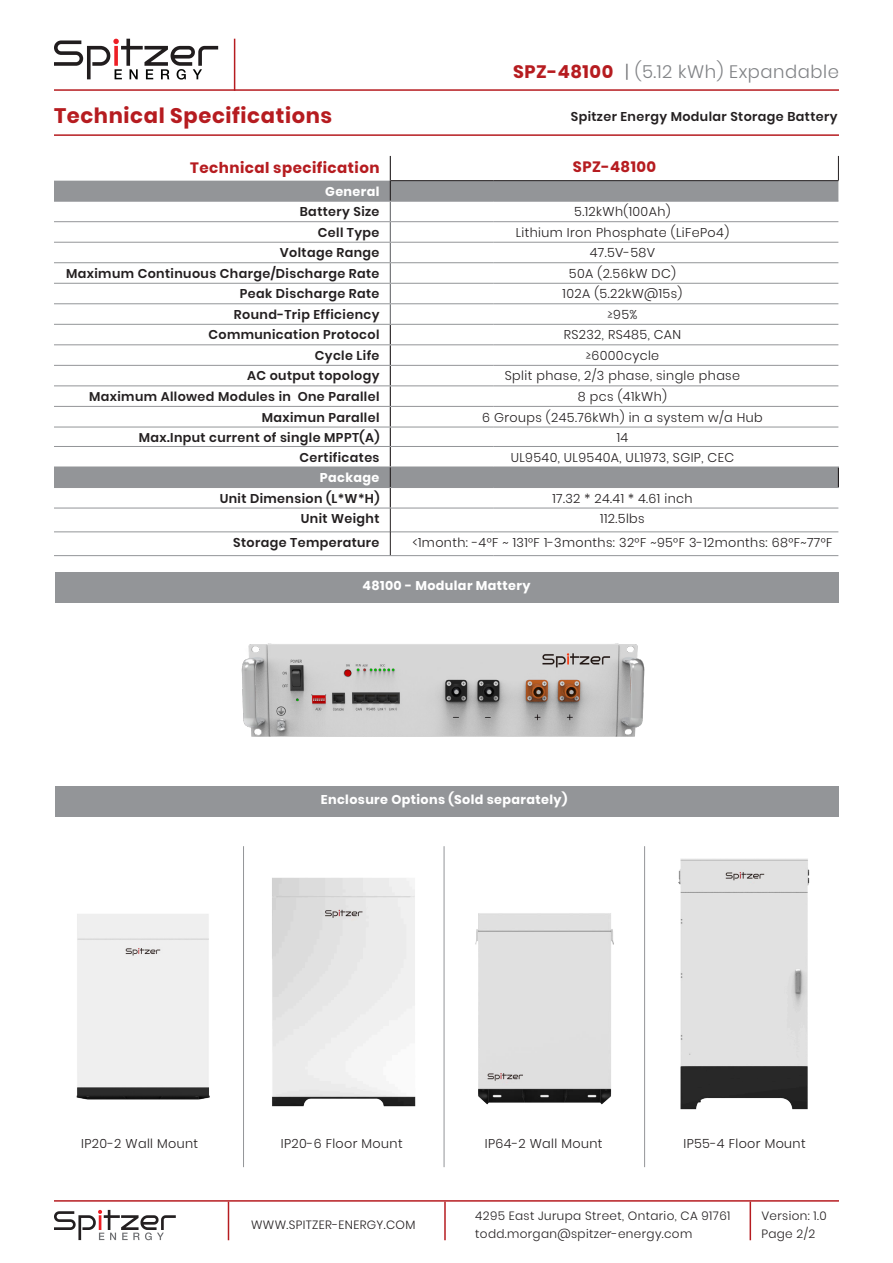
<style>
.page{position:relative;width:893px;height:1263px;background:#fff}
.page>*{position:absolute;margin:0;border:0;box-sizing:border-box;transform-origin:0 0}
.t1{font:700 21px "Poppins";letter-spacing:.03em;color:#b61c20}
.t2{font:300 18px "Poppins";letter-spacing:.03em;color:#808285}
.t3{font:700 15px "Poppins";letter-spacing:.03em;color:#b61c20}
.t4{font:300 12.75px "Poppins";letter-spacing:.03em;color:#231f20}
.t5{font:600 12.75px "Poppins";letter-spacing:.03em;color:#231f20}
.t6{font:700 12.75px "Poppins";letter-spacing:.03em;color:#fff}
.t7{font:300 12px "Poppins";letter-spacing:.03em;color:#231f20}
.s1{font-weight:700;color:#b61c20}
.s2{color:#6c6d70}
</style>
<div class="page">
<svg style="left:54px;top:181px;width:784px;height:306px"></svg>
<svg style="left:838px;top:468px;width:1px;height:19px"></svg>
<hr style="left:54px;top:201px;width:336px;height:1px;background:#939598">
<hr style="left:390px;top:201px;width:104px;height:1px;background:#939598">
<hr style="left:494px;top:201px;width:344px;height:1px;background:#939598">
<hr style="left:54px;top:221px;width:336px;height:1px;background:#939598">
<hr style="left:390px;top:221px;width:104px;height:1px;background:#939598">
<hr style="left:494px;top:221px;width:344px;height:1px;background:#939598">
<hr style="left:54px;top:242px;width:336px;height:1px;background:#939598">
<hr style="left:390px;top:242px;width:104px;height:1px;background:#939598">
<hr style="left:494px;top:242px;width:344px;height:1px;background:#939598">
<hr style="left:54px;top:262px;width:336px;height:1px;background:#939598">
<hr style="left:390px;top:262px;width:104px;height:1px;background:#939598">
<hr style="left:494px;top:262px;width:344px;height:1px;background:#939598">
<hr style="left:54px;top:283px;width:336px;height:1px;background:#939598">
<hr style="left:390px;top:283px;width:104px;height:1px;background:#939598">
<hr style="left:494px;top:283px;width:344px;height:1px;background:#939598">
<hr style="left:54px;top:303px;width:336px;height:1px;background:#939598">
<hr style="left:390px;top:303px;width:104px;height:1px;background:#939598">
<hr style="left:494px;top:303px;width:344px;height:1px;background:#939598">
<hr style="left:54px;top:324px;width:336px;height:1px;background:#939598">
<hr style="left:390px;top:324px;width:104px;height:1px;background:#939598">
<hr style="left:494px;top:324px;width:344px;height:1px;background:#939598">
<hr style="left:54px;top:344px;width:336px;height:1px;background:#939598">
<hr style="left:390px;top:344px;width:104px;height:1px;background:#939598">
<hr style="left:494px;top:344px;width:344px;height:1px;background:#939598">
<hr style="left:54px;top:365px;width:336px;height:1px;background:#939598">
<hr style="left:390px;top:365px;width:104px;height:1px;background:#939598">
<hr style="left:494px;top:365px;width:344px;height:1px;background:#939598">
<hr style="left:54px;top:385px;width:336px;height:1px;background:#939598">
<hr style="left:390px;top:385px;width:104px;height:1px;background:#939598">
<hr style="left:494px;top:385px;width:344px;height:1px;background:#939598">
<hr style="left:54px;top:406px;width:336px;height:1px;background:#939598">
<hr style="left:390px;top:406px;width:104px;height:1px;background:#939598">
<hr style="left:494px;top:406px;width:344px;height:1px;background:#939598">
<hr style="left:54px;top:427px;width:336px;height:1px;background:#939598">
<hr style="left:390px;top:427px;width:104px;height:1px;background:#939598">
<hr style="left:494px;top:427px;width:344px;height:1px;background:#939598">
<hr style="left:54px;top:446px;width:336px;height:1px;background:#939598">
<hr style="left:390px;top:446px;width:104px;height:1px;background:#939598">
<hr style="left:494px;top:446px;width:344px;height:1px;background:#939598">
<hr style="left:54px;top:467px;width:336px;height:1px;background:#939598">
<hr style="left:390px;top:467px;width:104px;height:1px;background:#939598">
<hr style="left:494px;top:467px;width:345px;height:1px;background:#939598">
<hr style="left:54px;top:487px;width:336px;height:1px;background:#939598">
<hr style="left:390px;top:487px;width:104px;height:1px;background:#939598">
<hr style="left:494px;top:487px;width:345px;height:1px;background:#939598">
<hr style="left:54px;top:508px;width:336px;height:1px;background:#939598">
<hr style="left:390px;top:508px;width:104px;height:1px;background:#939598">
<hr style="left:494px;top:508px;width:344px;height:1px;background:#939598">
<hr style="left:54px;top:531px;width:336px;height:1px;background:#939598">
<hr style="left:391px;top:531px;width:103px;height:1px;background:#939598">
<hr style="left:494px;top:531px;width:344px;height:1px;background:#939598">
<hr style="left:54px;top:555px;width:336px;height:1px;background:#939598">
<hr style="left:390px;top:555px;width:104px;height:1px;background:#939598">
<hr style="left:494px;top:555px;width:344px;height:1px;background:#939598">
<svg style="left:390px;top:156px;width:1px;height:399px"></svg>
<hr style="left:391px;top:180px;width:103px;height:1px;background:#231f20">
<hr style="left:494px;top:180px;width:345px;height:1px;background:#231f20">
<svg style="left:838px;top:156px;width:1px;height:24px"></svg>
<hr style="left:54px;top:134px;width:785px;height:2px;background:#b61c20">
<hr style="left:54px;top:89px;width:785px;height:2px;background:#b61c20">
<svg style="left:54px;top:39px;width:164px;height:41px"></svg>
<hr style="left:234px;top:39px;width:1px;height:52px;background:#b61c20">
<div style="left:55px;top:786px;width:783px;height:31px;background:#939598"></div>
<div style="left:55px;top:572px;width:783px;height:30px;background:#939598"></div>
<img style="left:241px;top:644px;width:404px;height:93px">
<hr style="left:243px;top:846px;width:1px;height:321px;background:#939598">
<hr style="left:444px;top:846px;width:1px;height:321px;background:#939598">
<hr style="left:644px;top:846px;width:1px;height:321px;background:#939598">
<img style="left:76px;top:914px;width:134px;height:186px">
<img style="left:272px;top:877px;width:144px;height:230px">
<img style="left:475px;top:913px;width:139px;height:192px">
<img style="left:678px;top:858px;width:132px;height:252px">
<hr style="left:54px;top:1200px;width:785px;height:2px;background:#b61c20">
<svg style="left:54px;top:1210px;width:122px;height:30px"></svg>
<hr style="left:444px;top:1202px;width:2px;height:38px;background:#b61c20">
<hr style="left:228px;top:1202px;width:1px;height:38px;background:#b61c20">
<hr style="left:750px;top:1202px;width:1px;height:38px;background:#b61c20">
<p class="t2" style="left:513px;top:61px;width:327px"><span class="s1">SPZ-48100</span> <span class="s2">|</span> (5.12 kWh) Expandable</p>
<p class="t1" style="left:54px;top:103px;width:280px">Technical Specifications</p>
<p class="t5" style="left:571px;top:109px;width:268px">Spitzer Energy Modular Storage Battery</p>
<p class="t3" style="left:190px;top:159px;width:191px">Technical specification</p>
<p class="t3" style="left:573px;top:158px;width:85px">SPZ-48100</p>
<p class="t6" style="left:325px;top:184px;width:56px">General</p>
<p class="t5" style="left:300px;top:204px;width:81px">Battery Size</p>
<p class="t4" style="left:574px;top:204px;width:98px">5.12kWh(100Ah)</p>
<p class="t5" style="left:318px;top:225px;width:63px">Cell Type</p>
<p class="t4" style="left:516px;top:225px;width:215px">Lithium Iron Phosphate (LiFePo4)</p>
<p class="t5" style="left:280px;top:245px;width:101px">Voltage Range</p>
<p class="t4" style="left:590px;top:245px;width:67px">47.5V-58V</p>
<p class="t5" style="left:66px;top:266px;width:315px">Maximum Continuous Charge/Discharge Rate</p>
<p class="t4" style="left:569px;top:266px;width:109px">50A (2.56kW DC)</p>
<p class="t5" style="left:240px;top:286px;width:141px">Peak Discharge Rate</p>
<p class="t4" style="left:563px;top:286px;width:121px">102A (5.22kW@15s)</p>
<p class="t5" style="left:234px;top:307px;width:147px">Round-Trip Efficiency</p>
<p class="t4" style="left:607px;top:307px;width:31px">≥95%</p>
<p class="t5" style="left:208px;top:328px;width:173px">Communication Protocol</p>
<p class="t4" style="left:564px;top:328px;width:119px">RS232, RS485, CAN</p>
<p class="t5" style="left:315px;top:348px;width:66px">Cycle Life</p>
<p class="t4" style="left:586px;top:348px;width:75px">≥6000cycle</p>
<p class="t5" style="left:247px;top:369px;width:134px">AC output topology</p>
<p class="t4" style="left:505px;top:369px;width:237px">Split phase, 2/3 phase, single phase</p>
<p class="t5" style="left:89px;top:389px;width:292px">Maximum Allowed Modules in One Parallel</p>
<p class="t4" style="left:578px;top:389px;width:91px">8 pcs (41kWh)</p>
<p class="t5" style="left:262px;top:410px;width:119px">Maximun Parallel</p>
<p class="t4" style="left:482px;top:410px;width:282px">6 Groups (245.76kWh) in a system w/a Hub</p>
<p class="t5" style="left:139px;top:430px;width:242px">Max.Input current of single MPPT(A)</p>
<p class="t4" style="left:617px;top:430px;width:13px">14</p>
<p class="t5" style="left:300px;top:450px;width:81px">Certificates</p>
<p class="t4" style="left:511px;top:450px;width:225px">UL9540, UL9540A, UL1973, SGIP, CEC</p>
<p class="t6" style="left:320px;top:470px;width:61px">Package</p>
<p class="t5" style="left:220px;top:491px;width:161px">Unit Dimension (L*W*H)</p>
<p class="t4" style="left:552px;top:491px;width:142px">17.32 * 24.41 * 4.61 inch</p>
<p class="t5" style="left:301px;top:511px;width:80px">Unit Weight</p>
<p class="t4" style="left:600px;top:511px;width:46px">112.5lbs</p>
<p class="t5" style="left:233px;top:535px;width:148px">Storage Temperature</p>
<p class="t4" style="left:412px;top:535px;width:421px">&lt;1month: -4°F ~ 131°F 1-3months: 32°F ~95°F 3-12months: 68°F~77°F</p>
<p class="t6" style="left:362px;top:578px;width:169px">48100 - Modular Mattery</p>
<p class="t6" style="left:321px;top:792px;width:248px">Enclosure Options (Sold separately)</p>
<p class="t4" style="left:81px;top:1136px;width:118px">IP20-2 Wall Mount</p>
<p class="t4" style="left:281px;top:1136px;width:123px">IP20-6 Floor Mount</p>
<p class="t4" style="left:485px;top:1136px;width:119px">IP64-2 Wall Mount</p>
<p class="t4" style="left:683px;top:1136px;width:124px">IP55-4 Floor Mount</p>
<p class="t7" style="left:251px;top:1218px;width:166px">WWW.SPITZER-ENERGY.COM</p>
<p class="t7" style="left:475px;top:1209px;width:257px">4295 East Jurupa Street, Ontario, CA 91761</p>
<p class="t7" style="left:475px;top:1227px;width:219px">todd.morgan@spitzer-energy.com</p>
<p class="t7" style="left:761px;top:1209px;width:67px">Version: 1.0</p>
<p class="t7" style="left:761px;top:1227px;width:56px">Page 2/2</p>
</div>
